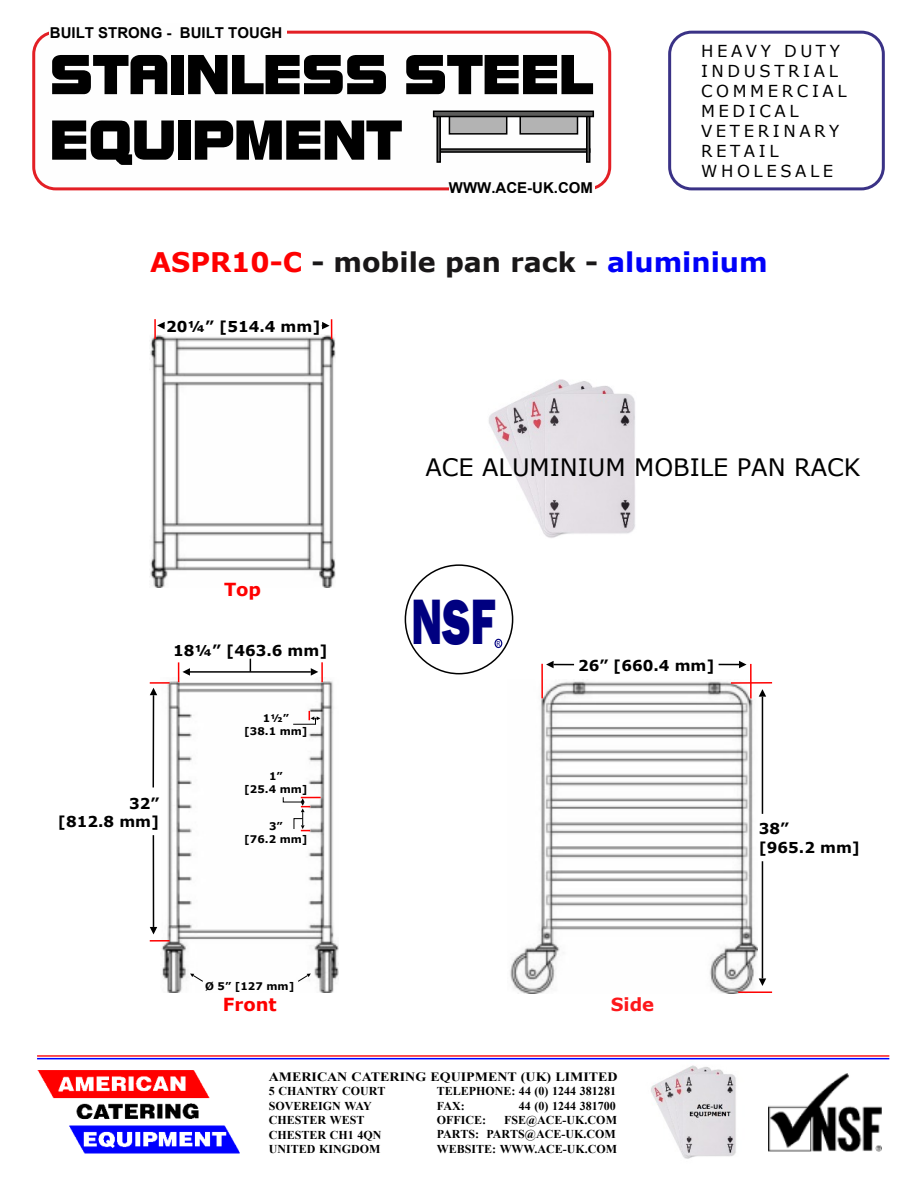
<style>
.page{position:relative;width:918px;height:1188px;background:#fff}
.page>*{position:absolute;margin:0;border:0;box-sizing:border-box;transform-origin:0 0}
.t1{font:800 66px "Franklin Gothic";color:#000080;scale:.69 1}
.t2{font:700 27px "Verdana";color:#191718}
.t3{font:24px "Verdana";color:#000}
.t4{font:700 18px "Verdana";color:#fe0000}
.t5{font:700 18px "Verdana";color:#fd181b}
.t6{font:16.5px/20.1px "Verdana";letter-spacing:.22em;color:#000}
.t7{font:700 15px/18.3px "Verdana";color:#000}
.t8{font:700 15px "Arial";color:#000}
.t9{font:700 12.75px "Times New Roman";color:#000;scale:1.1 1}
.t10{font:700 12px/14.4px "Times New Roman";color:#000}
.t11{font:700 10.5px/12.8px "Verdana";color:#000;text-align:center}
.t12{font:6.9px "Verdana";color:#000080;scale:.87 1}
.s1{color:#fe0000}
.s2{color:#0000f8}
</style>
<div class="page">
<div style="left:405px;top:564px;width:108px;height:110px;background:#fff;border:2px solid #000;border-radius:50%"></div>
<div style="left:495px;top:639px;width:7px;height:9px;background:#fff;border:1px solid #000080;border-radius:50%"></div>
<img style="left:510px;top:681px;width:248px;height:312px">
<hr style="left:541px;top:664px;width:2px;height:34px;background:#fe0000">
<hr style="left:750px;top:664px;width:2px;height:34px;background:#fe0000">
<svg style="left:546px;top:661px;width:28px;height:7px"></svg>
<svg style="left:719px;top:661px;width:28px;height:7px"></svg>
<hr style="left:731px;top:682px;width:41px;height:2px;background:#fe0000">
<hr style="left:738px;top:991px;width:34px;height:2px;background:#fe0000">
<hr style="left:762px;top:861px;width:1px;height:117px;background:#000">
<svg style="left:759px;top:978px;width:7px;height:8px"></svg>
<hr style="left:762px;top:697px;width:1px;height:117px;background:#000">
<svg style="left:759px;top:689px;width:7px;height:8px"></svg>
<img style="left:161px;top:678px;width:178px;height:315px">
<svg style="left:282px;top:796px;width:39px;height:35px"></svg>
<svg style="left:292px;top:711px;width:28px;height:14px"></svg>
<hr style="left:150px;top:682px;width:20px;height:2px;background:#fe0000">
<hr style="left:150px;top:940px;width:20px;height:2px;background:#fe0000">
<hr style="left:153px;top:695px;width:1px;height:92px;background:#000">
<svg style="left:150px;top:688px;width:7px;height:7px"></svg>
<hr style="left:153px;top:835px;width:1px;height:92px;background:#000">
<svg style="left:150px;top:927px;width:7px;height:7px"></svg>
<svg style="left:190px;top:974px;width:14px;height:8px"></svg>
<svg style="left:297px;top:974px;width:14px;height:8px"></svg>
<hr style="left:321px;top:662px;width:2px;height:20px;background:#fe0000">
<hr style="left:190px;top:671px;width:121px;height:2px;background:#000">
<svg style="left:178px;top:662px;width:12px;height:20px"></svg>
<svg style="left:311px;top:668px;width:7px;height:8px"></svg>
<svg style="left:250px;top:659px;width:1px;height:12px"></svg>
<img style="left:150px;top:335px;width:185px;height:253px">
<hr style="left:154px;top:319px;width:2px;height:20px;background:#fe0000">
<svg style="left:157px;top:322px;width:8px;height:7px"></svg>
<svg style="left:322px;top:319px;width:10px;height:20px"></svg>
<img style="left:488px;top:379px;width:147px;height:159px">
<hr style="left:37px;top:1055px;width:852px;height:2px;background:#fd1719">
<img style="left:641px;top:1059px;width:106px;height:100px">
<hr style="left:37px;top:1058px;width:852px;height:1px;background:#00f">
<img style="left:37px;top:1070px;width:203px;height:84px">
<img style="left:769px;top:1073px;width:112px;height:79px">
<div style="left:32px;top:31px;width:579px;height:159px;background:#fefefe;border:3px solid #e31f25;border-radius:22px"></div>
<svg style="left:52px;top:55px;width:115px;height:39px"></svg>
<div style="left:172px;top:55px;width:12px;height:39px;background:#000"></div>
<svg style="left:188px;top:55px;width:198px;height:39px"></svg>
<svg style="left:406px;top:55px;width:187px;height:39px"></svg>
<svg style="left:52px;top:120px;width:122px;height:45px"></svg>
<div style="left:178px;top:120px;width:13px;height:40px;background:#000"></div>
<svg style="left:195px;top:120px;width:207px;height:40px"></svg>
<div style="left:50px;top:23px;width:237px;height:21px;background:#fefefe"></div>
<div style="left:668px;top:31px;width:217px;height:159px;border:3px solid #3a3286;border-radius:22px"></div>
<div style="left:449px;top:178px;width:145px;height:21px;background:#fefefe"></div>
<svg style="left:441px;top:148px;width:145px;height:5px"></svg>
<svg style="left:436px;top:117px;width:5px;height:46px"></svg>
<svg style="left:586px;top:117px;width:4px;height:46px"></svg>
<div style="left:449px;top:114px;width:58px;height:21px;background:#b3b3b3;border:2px solid #000"></div>
<div style="left:519px;top:114px;width:59px;height:21px;background:#b3b3b3;border:2px solid #000"></div>
<svg style="left:433px;top:111px;width:161px;height:6px"></svg>
<p class="t8" style="left:50px;top:27px;width:234px">BUILT STRONG - BUILT TOUGH</p>
<p class="t8" style="left:449px;top:182px;width:146px">WWW.ACE-UK.COM</p>
<h3 class="t6" style="left:701px;top:42px;width:147px">HEAVY DUTY<br>INDUSTRIAL<br>COMMERCIAL<br>MEDICAL<br>VETERINARY<br>RETAIL<br>WHOLESALE</h3>
<h2 class="t2" style="left:150px;top:251px;width:619px"><span class="s1">ASPR10-C</span> - mobile pan rack - <span class="s2">aluminium</span></h2>
<p class="t7" style="left:166px;top:318px;width:156px">20¼” [514.4 mm]</p>
<h3 class="t4" style="left:224px;top:583px;width:39px">Top</h3>
<p class="t7" style="left:173px;top:642px;width:156px">18¼” [463.6 mm]</p>
<p class="t7" style="left:58px;top:795px;width:103px;text-align:right">32”<br>[812.8 mm]</p>
<p class="t11" style="left:244px;top:713px;width:65px">1½”<br>[38.1 mm]</p>
<p class="t11" style="left:244px;top:771px;width:65px">1”<br>[25.4 mm]</p>
<p class="t11" style="left:244px;top:821px;width:65px">3”<br>[76.2 mm]</p>
<h3 class="t3" style="left:425px;top:458px;width:437px">ACE ALUMINIUM MOBILE PAN RACK</h3>
<h1 class="t1" style="left:411px;top:598px;width:124px">NSF</h1>
<p class="t12" style="left:496px;top:641px;width:6px">R</p>
<p class="t7" style="left:578px;top:657px;width:138px">26” [660.4 mm]</p>
<p class="t7" style="left:759px;top:821px;width:103px">38”<br>[965.2 mm]</p>
<p class="t11" style="left:205px;top:981px;width:91px">Ø 5” [127 mm]</p>
<h3 class="t4" style="left:223px;top:997px;width:55px">Front</h3>
<h3 class="t5" style="left:611px;top:997px;width:45px">Side</h3>
<p class="t9" style="left:269px;top:1072px;width:319px">AMERICAN CATERING EQUIPMENT (UK) LIMITED</p>
<p class="t10" style="left:269px;top:1085px;width:118px">5 CHANTRY COURT<br>SOVEREIGN WAY<br>CHESTER WEST<br>CHESTER CH1 4QN<br>UNITED KINGDOM</p>
<p class="t10" style="left:437px;top:1085px;width:181px">TELEPHONE: 44 (0) 1244 381281<br>FAX:</p>
<p class="t10" style="left:519px;top:1100px;width:99px">44 (0) 1244 381700</p>
<p class="t10" style="left:437px;top:1114px;width:182px;text-indent:67px">FSE@ACE-UK.COM<br>PARTS: PARTS@ACE-UK.COM<br>WEBSITE: WWW.ACE-UK.COM</p>
<p class="t10" style="left:437px;top:1114px;width:51px">OFFICE:</p>
</div>
